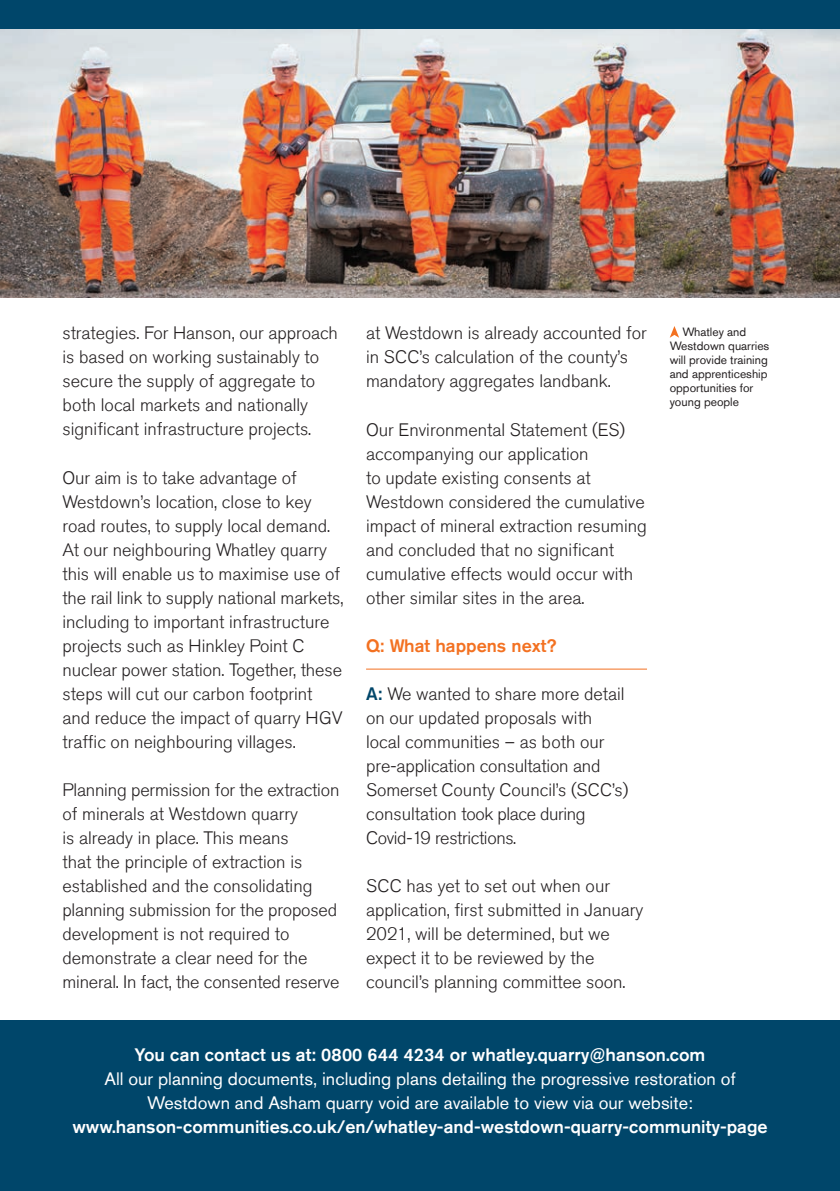
<style>
.page{position:relative;width:840px;height:1191px;background:#fff}
.page>*{position:absolute;margin:0;border:0;box-sizing:border-box;transform-origin:0 0}
.t1{font:300 18px/24px "Akzidenz Grotesk Std";color:#231f20}
.t2{font:18px/24px "Akzidenz Grotesk Std";color:#fff;text-align:center}
.t3{font:500 18px "Akzidenz Grotesk Std";color:#fff}
.t4{font:500 18px "Akzidenz Grotesk Std";color:#f37121}
.t5{font:12px/14px "Akzidenz Grotesk Std";color:#231f20}
.s1{font-weight:500;color:#00466a}
</style>
<div class="page">
<hr style="left:366px;top:668px;width:280px;height:1px;background:#f37121">
<img style="left:0;top:28px;width:839px;height:270px">
<div style="left:0;top:0;width:839px;height:28px;background:#00466a"></div>
<svg style="left:669px;top:326px;width:9px;height:12px"></svg>
<div style="left:0;top:1020px;width:839px;height:171px;background:#00466a"></div>
<p class="t1" style="left:62px;top:322px;width:277px">strategies. For Hanson, our approach is based on working sustainably to secure the supply of aggregate to both local markets and nationally significant infrastructure projects.</p>
<p class="t1" style="left:62px;top:465px;width:282px">Our aim is to take advantage of Westdown’s location, close to key road routes, to supply local demand.<br>At our neighbouring Whatley quarry this will enable us to maximise use of the rail link to supply national markets, including to important infrastructure projects such as Hinkley Point C nuclear power station. Together, these steps will cut our carbon footprint and reduce the impact of quarry HGV traffic on neighbouring villages.</p>
<p class="t1" style="left:62px;top:777px;width:278px">Planning permission for the extraction of minerals at Westdown quarry<br>is already in place. This means<br>that the principle of extraction is established and the consolidating planning submission for the proposed development is not required to demonstrate a clear need for the mineral. In fact, the consented reserve</p>
<p class="t1" style="left:366px;top:322px;width:282px">at Westdown is already accounted for in SCC’s calculation of the county’s mandatory aggregates landbank.</p>
<p class="t1" style="left:366px;top:417px;width:282px">Our Environmental Statement (ES) accompanying our application<br>to update existing consents at Westdown considered the cumulative impact of mineral extraction resuming and concluded that no significant cumulative effects would occur with other similar sites in the area.</p>
<p class="t4" style="left:366px;top:634px;width:192px">Q: What happens next?</p>
<p class="t1" style="left:366px;top:681px;width:264px"><span class="s1">A:</span> We wanted to share more detail on our updated proposals with local communities – as both our pre-application consultation and<br>Somerset County Council’s (SCC’s) consultation took place during<br>Covid-19 restrictions.</p>
<p class="t1" style="left:366px;top:873px;width:278px">SCC has yet to set out when our application, first submitted in January 2021, will be determined, but we expect it to be reviewed by the council’s planning committee soon.</p>
<p class="t5" style="left:669px;top:325px;width:101px;text-indent:13px">Whatley and<br>Westdown quarries will provide training and apprenticeship opportunities for young people</p>
<p class="t3" style="left:134px;top:1043px;width:572px">You can contact us at: 0800 644 4234 or whatley.quarry@hanson.com</p>
<p class="t2" style="left:104px;top:1066px;width:632px">All our planning documents, including plans detailing the progressive restoration of<br>Westdown and Asham quarry void are available to view via our website:</p>
<p class="t3" style="left:72px;top:1115px;width:696px">www.hanson-communities.co.uk/en/whatley-and-westdown-quarry-community-page</p>
</div>
